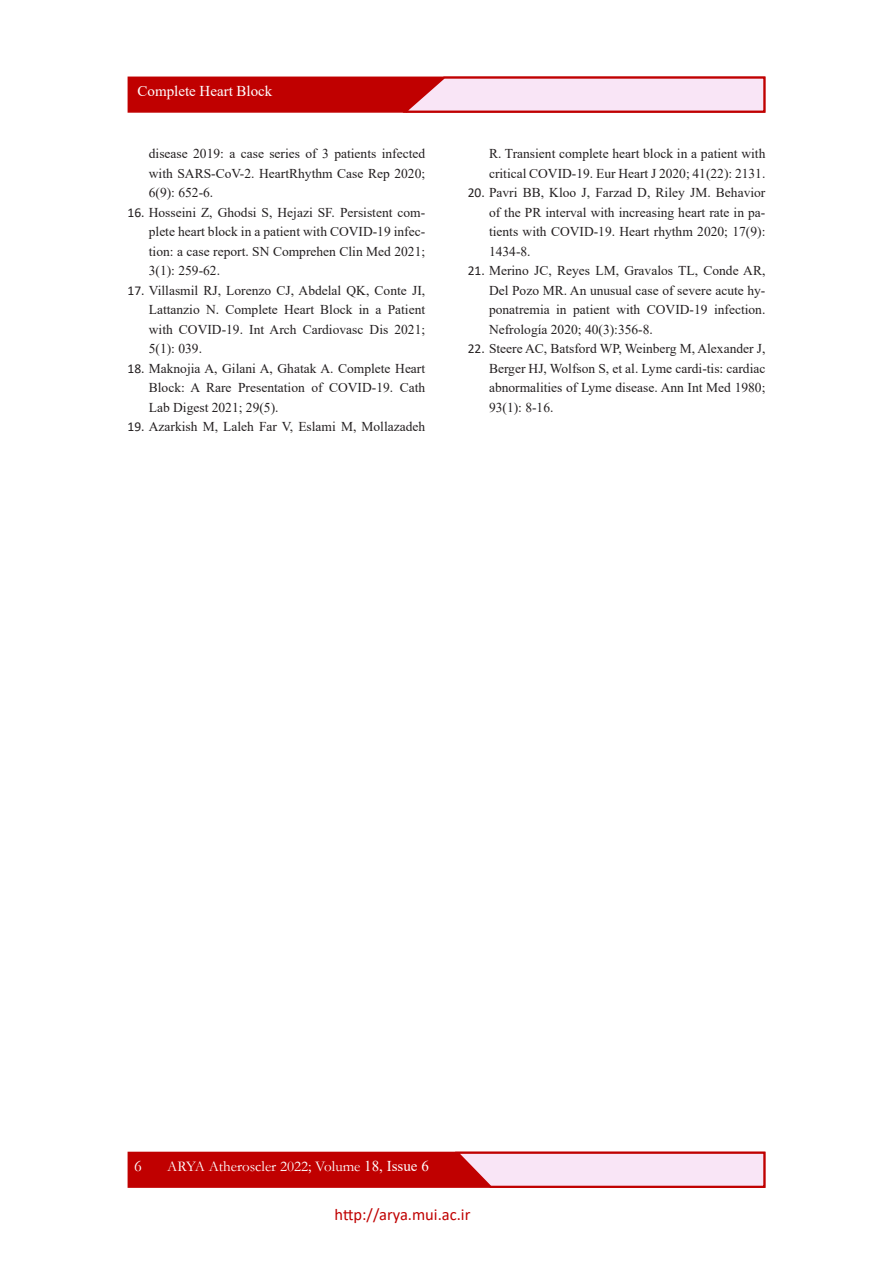
<style>
.page{position:relative;width:893px;height:1263px;background:#fff}
.page>*{position:absolute;margin:0;border:0;box-sizing:border-box;transform-origin:0 0}
.t1{font:16.5px "Calibri";color:#c00000}
.t2{font:16.5px "Garamond";color:#fff}
.t3{font:15px "Garamond";color:#fff}
.t4{font:15px "Times New Roman";color:#fff}
.t5{font:13.5px/19.5px "Times New Roman";color:#231f20;text-align:justify}
.s1{font-family:"Calibri"}
.s2{font-family:"Times New Roman"}
</style>
<div class="page">
<div style="left:128px;top:1152px;width:637px;height:36px;background:#c00000;border:1px solid #c00000"></div>
<div style="left:128px;top:77px;width:637px;height:36px;background:#c00000;border:1px solid #c00000"></div>
<svg style="left:452px;top:1151px;width:314px;height:37px;background:#edb8c6"></svg>
<svg style="left:400px;top:76px;width:366px;height:37px;background:#edb8c5"></svg>
<p class="t4" style="left:137px;top:80px;width:136px">Complete Heart Block</p>
<p class="t5" style="left:149px;top:143px;width:278px">disease 2019: a case series of 3 patients infected with SARS-CoV-2. HeartRhythm Case Rep 2020; 6(9): 652-6.</p>
<p class="t5" style="left:149px;top:202px;width:278px;text-indent:-21px"><span class="s1">16.</span> Hosseini Z, Ghodsi S, Hejazi SF. Persistent com&shy;plete heart block in a patient with COVID-19 infec&shy;tion: a case report. SN Comprehen Clin Med 2021; 3(1): 259-62.</p>
<p class="t5" style="left:149px;top:280px;width:278px;text-indent:-21px"><span class="s1">17.</span> Villasmil RJ, Lorenzo CJ, Abdelal QK, Conte JI, Lattanzio N. Complete Heart Block in a Patient with COVID-19. Int Arch Cardiovasc Dis 2021; 5(1): 039.</p>
<p class="t5" style="left:149px;top:358px;width:278px;text-indent:-21px"><span class="s1">18.</span> Maknojia A, Gilani A, Ghatak A. Complete Heart Block: A Rare Presentation of COVID-19. Cath Lab Digest 2021; 29(5).</p>
<p class="t5" style="left:128px;top:416px;width:299px"><span class="s1">19.</span> Azarkish M, Laleh Far V, Eslami M, Mollazadeh</p>
<p class="t5" style="left:489px;top:143px;width:278px">R. Transient complete heart block in a patient with critical COVID-19. Eur Heart J 2020; 41(22): 2131.</p>
<p class="t5" style="left:489px;top:182px;width:278px;text-indent:-21px"><span class="s1">20.</span> Pavri BB, Kloo J, Farzad D, Riley JM. Behavior of the PR interval with increasing heart rate in pa&shy;tients with COVID-19. Heart rhythm 2020; 17(9):<br>1434-8.</p>
<p class="t5" style="left:489px;top:260px;width:278px;text-indent:-21px"><span class="s1">21.</span> Merino JC, Reyes LM, Gravalos TL, Conde AR, Del Pozo MR. An unusual case of severe acute hy&shy;ponatremia in patient with COVID-19 infection.<br>Nefrología 2020; 40(3):356-8.</p>
<p class="t5" style="left:489px;top:338px;width:278px;text-indent:-21px"><span class="s1">22.</span> Steere AC, Batsford WP, Weinberg M, Alexander J, Berger HJ, Wolfson S, et al. Lyme cardi-tis: cardiac abnormalities of Lyme disease. Ann Int Med 1980; 93(1): 8-16.</p>
<p class="t2" style="left:134px;top:1155px;width:9px">6</p>
<p class="t3" style="left:167px;top:1156px;width:263px">ARYA Atheroscler 2022; Volume <span class="s2">18, Issue 6</span></p>
<p class="t1" style="left:335px;top:1202px;width:137px">http://arya.mui.ac.ir</p>
</div>
